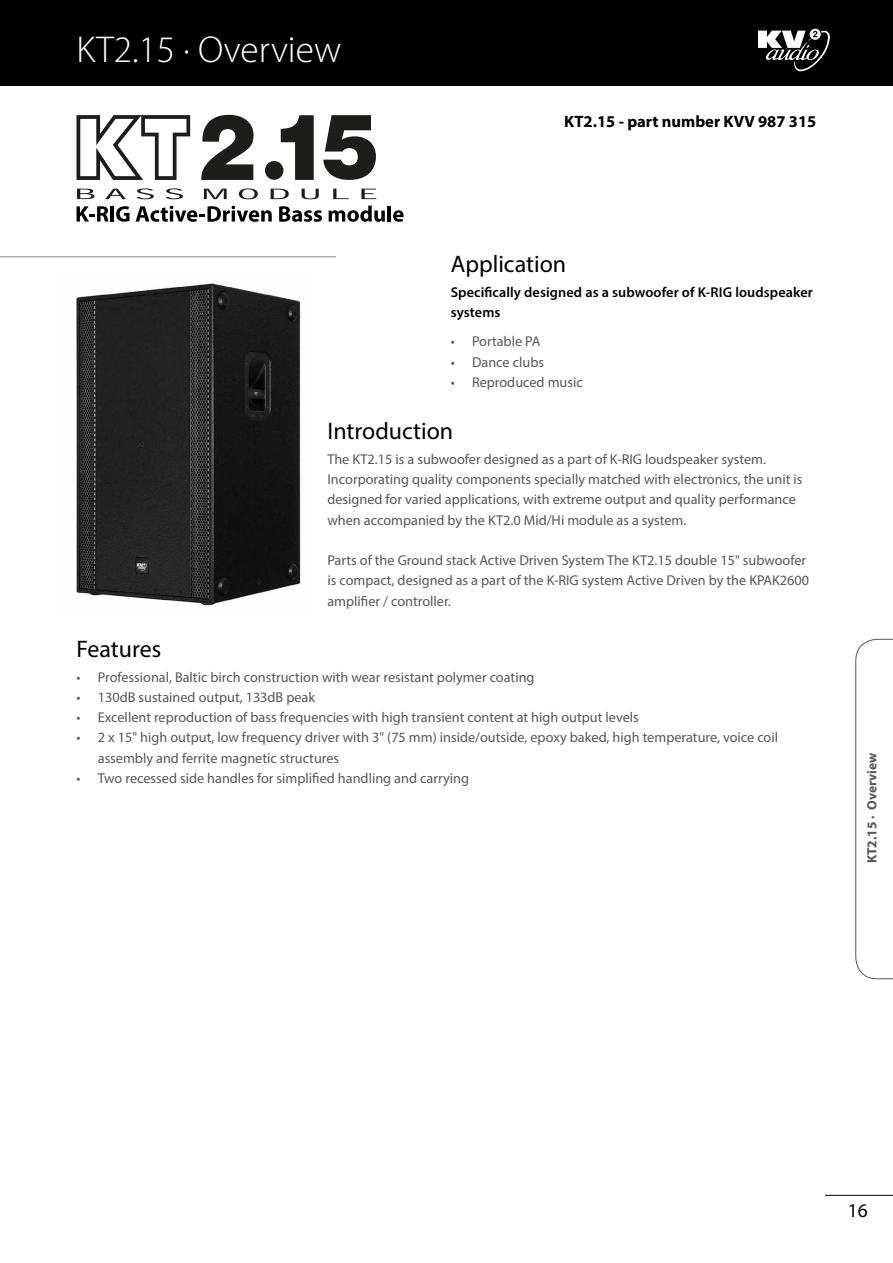
<style>
.page{position:relative;width:893px;height:1263px;background:#fff}
.page>*{position:absolute;margin:0;border:0;box-sizing:border-box;transform-origin:0 0}
.t1{font:300 37.5px "Myriad Pro";color:#fff}
.t2{font:24px "Myriad Pro";color:#000}
.t3{font:19.5px "Myriad Pro";color:#000}
.t4{font:700 16.5px "Myriad Pro";color:#000}
.t5{font:14.25px/20.2px "Myriad Pro";color:#575756}
.t6{font:600 14.25px/20.2px "Myriad Pro";letter-spacing:.01em;color:#000}
.t7{font:700 13.5px "Myriad Pro";color:#575756}
</style>
<div class="page">
<div style="left:0;top:0;width:893px;height:85px;background:#000"></div>
<hr style="left:0;top:256px;width:336px;height:1px;background:#878787">
<img style="left:76px;top:283px;width:225px;height:323px">
<svg style="left:855px;top:639px;width:38px;height:340px"></svg>
<hr style="left:825px;top:1195px;width:68px;height:1px;background:#000">
<svg style="left:77px;top:115px;width:299px;height:84px"></svg>
<svg style="left:77px;top:206px;width:32px;height:16px"></svg>
<hr style="left:110px;top:206px;width:4px;height:16px;background:#000">
<svg style="left:116px;top:206px;width:13px;height:16px"></svg>
<svg style="left:136px;top:206px;width:136px;height:16px"></svg>
<svg style="left:279px;top:206px;width:43px;height:16px"></svg>
<svg style="left:329px;top:206px;width:56px;height:16px"></svg>
<hr style="left:388px;top:206px;width:3px;height:16px;background:#000">
<svg style="left:393px;top:210px;width:11px;height:12px"></svg>
<svg style="left:758px;top:29px;width:72px;height:43px"></svg>
<h1 class="t1" style="left:77px;top:27px;width:266px">KT2.15 · Overview</h1>
<p class="t4" style="left:564px;top:111px;width:254px">KT2.15 - part number KVV 987 315</p>
<h2 class="t2" style="left:451px;top:249px;width:117px">Application</h2>
<p class="t6" style="left:451px;top:282px;width:364px">Specifically designed as a subwoofer of K-RIG loudspeaker systems</p>
<p class="t5" style="left:451px;top:331px;width:91px">• Portable PA</p>
<p class="t5" style="left:451px;top:351px;width:95px">• Dance clubs</p>
<p class="t5" style="left:451px;top:372px;width:134px">• Reproduced music</p>
<h2 class="t2" style="left:327px;top:416px;width:127px">Introduction</h2>
<p class="t5" style="left:327px;top:449px;width:476px">The KT2.15 is a subwoofer designed as a part of K-RIG loudspeaker system.<br>Incorporating quality components specially matched with electronics, the unit is designed for varied applications, with extreme output and quality performance when accompanied by the KT2.0 Mid/Hi module as a system.</p>
<p class="t5" style="left:327px;top:550px;width:483px">Parts of the Ground stack Active Driven System The KT2.15 double 15" subwoofer is compact, designed as a part of the K-RIG system Active Driven by the KPAK2600 amplifier / controller.</p>
<h2 class="t2" style="left:77px;top:634px;width:86px">Features</h2>
<p class="t5" style="left:77px;top:666px;width:459px">• Professional, Baltic birch construction with wear resistant polymer coating</p>
<p class="t5" style="left:77px;top:687px;width:240px">• 130dB sustained output, 133dB peak</p>
<p class="t5" style="left:77px;top:707px;width:564px">• Excellent reproduction of bass frequencies with high transient content at high output levels</p>
<p class="t5" style="left:98px;top:727px;width:682px;text-indent:-21px">• 2 x 15" high output, low frequency driver with 3" (75 mm) inside/outside, epoxy baked, high temperature, voice coil assembly and ferrite magnetic structures</p>
<p class="t5" style="left:77px;top:768px;width:394px">• Two recessed side handles for simplified handling and carrying</p>
<p class="t7" style="left:863px;top:863px;width:112px;rotate:-90deg">KT2.15 · Overview</p>
<h3 class="t3" style="left:848px;top:1198px;width:22px">16</h3>
</div>
